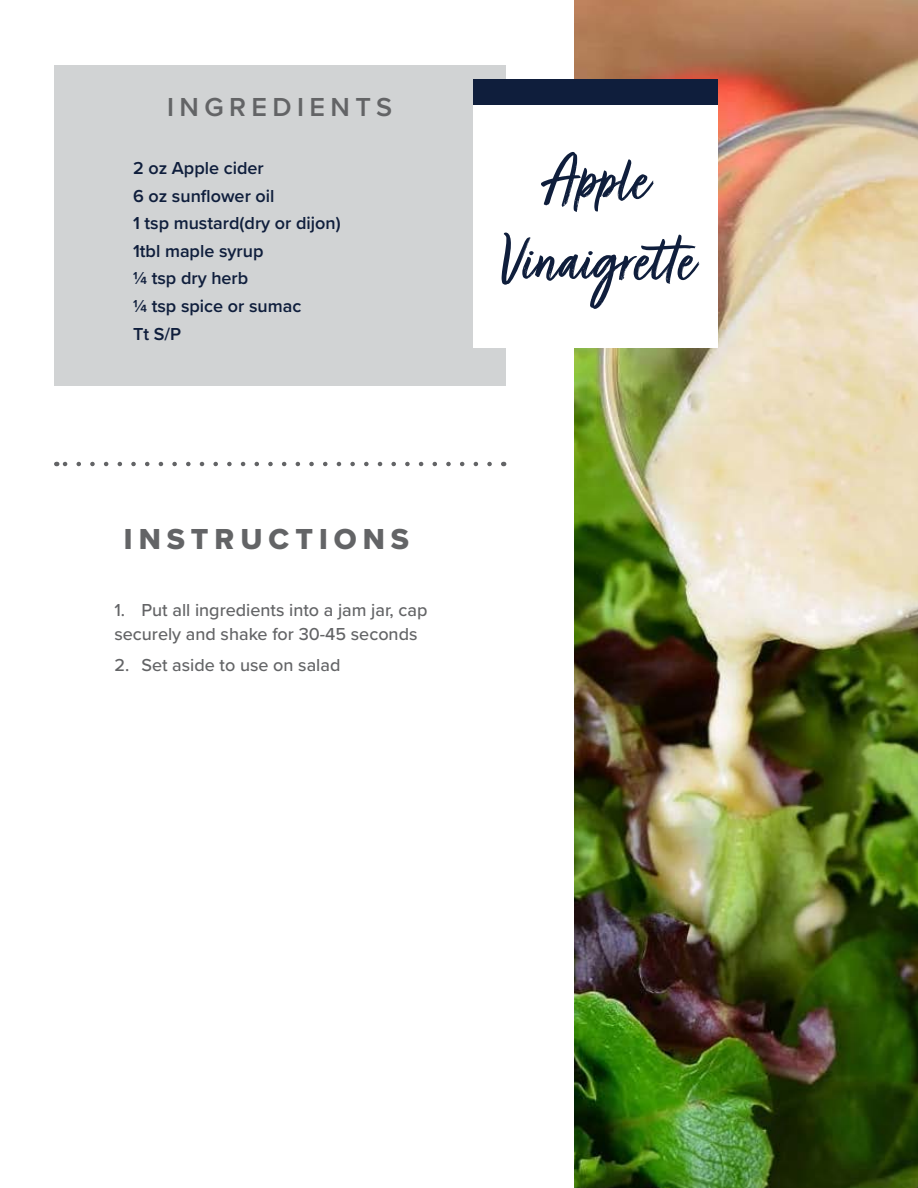
<style>
.page{position:relative;width:918px;height:1188px;background:#fff}
.page>*{position:absolute;margin:0;border:0;box-sizing:border-box;transform-origin:0 0}
.t1{font:70.5px/81px "Turbinado Pro";color:#0f1e3c;text-align:center}
.t2{font:30px "Proxima Nova Extrabld";letter-spacing:.2em;color:#636466}
.t3{font:600 27px "Proxima Nova";letter-spacing:.2em;color:#636466}
.t4{font:600 18px/27.6px "Proxima Nova";color:#0f1e3c}
.t5{font:500 18px/24px "Proxima Nova";color:#636466}
</style>
<div class="page">
<div style="left:54px;top:65px;width:451px;height:320px;background:#d1d3d4"></div>
<img style="left:574px;top:0;width:344px;height:1188px">
<div style="left:473px;top:105px;width:244px;height:243px;background:#fff"></div>
<div style="left:473px;top:79px;width:244px;height:26px;background:#0f1e3c"></div>
<svg style="left:63px;top:462px;width:427px;height:4px"></svg>
<h3 class="t3" style="left:167px;top:87px;width:226px">INGREDIENTS</h3>
<p class="t4" style="left:133px;top:154px;width:209px">2 oz Apple cider<br>6 oz sunflower oil<br>1 tsp mustard(dry or dijon)<br>1tbl maple syrup<br>¼ tsp dry herb<br>¼ tsp spice or sumac<br>Tt S/P</p>
<h1 class="t1" style="left:496px;top:145px;width:209px">Apple<br>Vinaigrette</h1>
<h2 class="t2" style="left:124px;top:517px;width:287px">INSTRUCTIONS</h2>
<p class="t5" style="left:114px;top:598px;width:314px">1. Put all ingredients into a jam jar, cap securely and shake for 30-45 seconds</p>
<p class="t5" style="left:114px;top:653px;width:228px">2. Set aside to use on salad</p>
</div>
